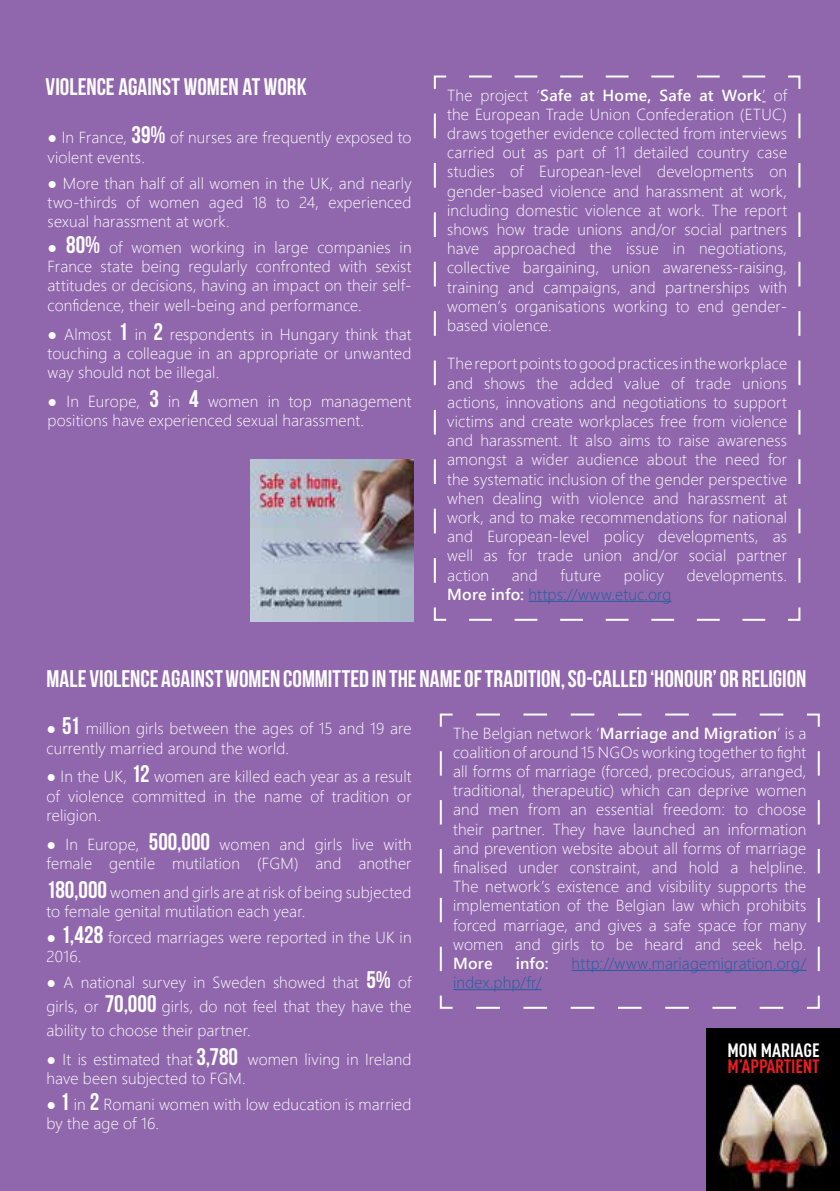
<style>
.page{position:relative;width:840px;height:1191px;background:#fff}
.page>*{position:absolute;margin:0;border:0;box-sizing:border-box;transform-origin:0 0}
.t1{font:24px "Bebas Neue";color:#fff}
.t2{font:700 19px "DIN Cond";letter-spacing:-.01em;color:#ed1d24}
.t3{font:700 19px "DIN Cond";color:#fff}
.t4{font:300 16px/19.2px "Segoe UI";letter-spacing:.01em;color:#fff}
.t5{font:300 16px "Segoe UI";letter-spacing:.01em;color:#215e9e}
.t6{font:600 16px "Segoe UI";letter-spacing:.015em;color:#fff}
.s1{font-family:"Bebas Neue";font-weight:400;font-size:24px}
.s2{font-weight:600}
.s3{font-weight:600;color:#fff}
</style>
<div class="page">
<div style="left:0;top:0;width:839px;height:1191px;background:#9067ac"></div>
<svg style="left:433px;top:75px;width:368px;height:546px"></svg>
<svg style="left:439px;top:713px;width:381px;height:296px"></svg>
<img style="left:706px;top:1028px;width:133px;height:163px">
<img style="left:250px;top:459px;width:163px;height:163px">
<h1 class="t1" style="left:46px;top:74px;width:262px">VIOLENCE AGAINST WOMEN AT WORK</h1>
<p class="t4" style="left:48px;top:127px;width:365px">● In France, <span class="s1">39%</span> of nurses are frequently exposed to violent events.</p>
<p class="t4" style="left:48px;top:172px;width:365px;text-align:justify">● More than half of all women in the UK, and nearly two-thirds of women aged 18 to 24, experienced sexual harassment at work.</p>
<p class="t4" style="left:48px;top:236px;width:365px;text-align:justify">● <span class="s1">80%</span> of women working in large companies in France state being regularly confronted with sexist attitudes or decisions, having an impact on their self&shy;confidence, their well-being and performance.</p>
<p class="t4" style="left:48px;top:323px;width:365px;text-align:justify">● Almost <span class="s1">1</span> in <span class="s1">2</span> respondents in Hungary think that touching a colleague in an appropriate or unwanted way should not be illegal.</p>
<p class="t4" style="left:48px;top:390px;width:365px">● In Europe, <span class="s1">3</span> in <span class="s1">4</span> women in top management positions have experienced sexual harassment.</p>
<p class="t4" style="left:447px;top:84px;width:341px;text-align:justify">The project ‘<span class="s2">Safe at Home, Safe at Work</span>’ of the European Trade Union Confederation (ETUC) draws together evidence collected from interviews carried out as part of 11 detailed country case studies of European-level developments on gender-based violence and harassment at work, including domestic violence at work. The report shows how trade unions and/or social partners have approached the issue in negotiations, collective bargaining, union awareness-raising, training and campaigns, and partnerships with women’s organisations working to end gender&shy;based violence.</p>
<p class="t4" style="left:447px;top:352px;width:341px;text-align:justify">The report points to good practices in the workplace and shows the added value of trade unions actions, innovations and negotiations to support victims and create workplaces free from violence and harassment. It also aims to raise awareness amongst a wider audience about the need for the systematic inclusion of the gender perspective when dealing with violence and harassment at work, and to make recommendations for national and European-level policy developments, as well as for trade union and/or social partner action</p>
<p class="t4" style="left:511px;top:564px;width:27px">and</p>
<p class="t4" style="left:560px;top:564px;width:42px">future</p>
<p class="t4" style="left:623px;top:564px;width:42px">policy</p>
<p class="t4" style="left:686px;top:564px;width:102px">developments.</p>
<p class="t5" style="left:447px;top:579px;width:226px"><span class="s3">More info:</span> https://www.etuc.org</p>
<h1 class="t1" style="left:46px;top:666px;width:761px">MALE VIOLENCE AGAINST WOMEN COMMITTED IN THE NAME OF TRADITION, SO-CALLED ‘HONOUR’ OR RELIGION</h1>
<p class="t4" style="left:46px;top:717px;width:366px">● <span class="s1">51</span> million girls between the ages of 15 and 19 are currently married around the world.</p>
<p class="t4" style="left:46px;top:765px;width:366px;text-align:justify">● In the UK, <span class="s1">12</span> women are killed each year as a result of violence committed in the name of tradition or religion.</p>
<p class="t4" style="left:46px;top:833px;width:366px">● In Europe, <span class="s1">500,000</span> women and girls live with female gentile mutilation (FGM) and another</p>
<p class="t4" style="left:46px;top:881px;width:366px"><span class="s1">180,000</span> women and girls are at risk of being subjected to female genital mutilation each year.</p>
<p class="t4" style="left:46px;top:926px;width:366px">● <span class="s1">1,428</span> forced marriages were reported in the UK in<br>2016.</p>
<p class="t4" style="left:46px;top:969px;width:366px;line-height:24px;text-align:justify">● A national survey in Sweden showed that <span class="s1">5%</span> of girls, or <span class="s1">70,000</span> girls, do not feel that they have the ability to choose their partner.</p>
<p class="t4" style="left:46px;top:1048px;width:366px">● It is estimated that <span class="s1">3,780</span> women living in Ireland have been subjected to FGM.</p>
<p class="t4" style="left:46px;top:1093px;width:366px">● <span class="s1">1</span> in <span class="s1">2</span> Romani women with low education is married by the age of 16.</p>
<p class="t4" style="left:453px;top:721px;width:354px;text-align:justify">The Belgian network ‘<span class="s2">Marriage and Migration</span>’ is a coalition of around 15 NGOs working together to fight all forms of marriage (forced, precocious, arranged, traditional, therapeutic) which can deprive women and men from an essential freedom: to choose their partner. They have launched an information and prevention website about all forms of marriage finalised under constraint, and hold a helpline.<br>The network’s existence and visibility supports the implementation of the Belgian law which prohibits forced marriage, and gives a safe space for many women and girls to be heard and seek help.</p>
<p class="t6" style="left:453px;top:948px;width:41px">More</p>
<p class="t6" style="left:515px;top:948px;width:34px">info:</p>
<p class="t5" style="left:571px;top:948px;width:236px">http://www.mariagemigration.org/</p>
<p class="t5" style="left:453px;top:967px;width:90px">index.php/fr/</p>
<p class="t3" style="left:727px;top:1038px;width:94px">MON MARIAGE</p>
<p class="t2" style="left:727px;top:1054px;width:93px">M’APPARTIENT</p>
</div>
